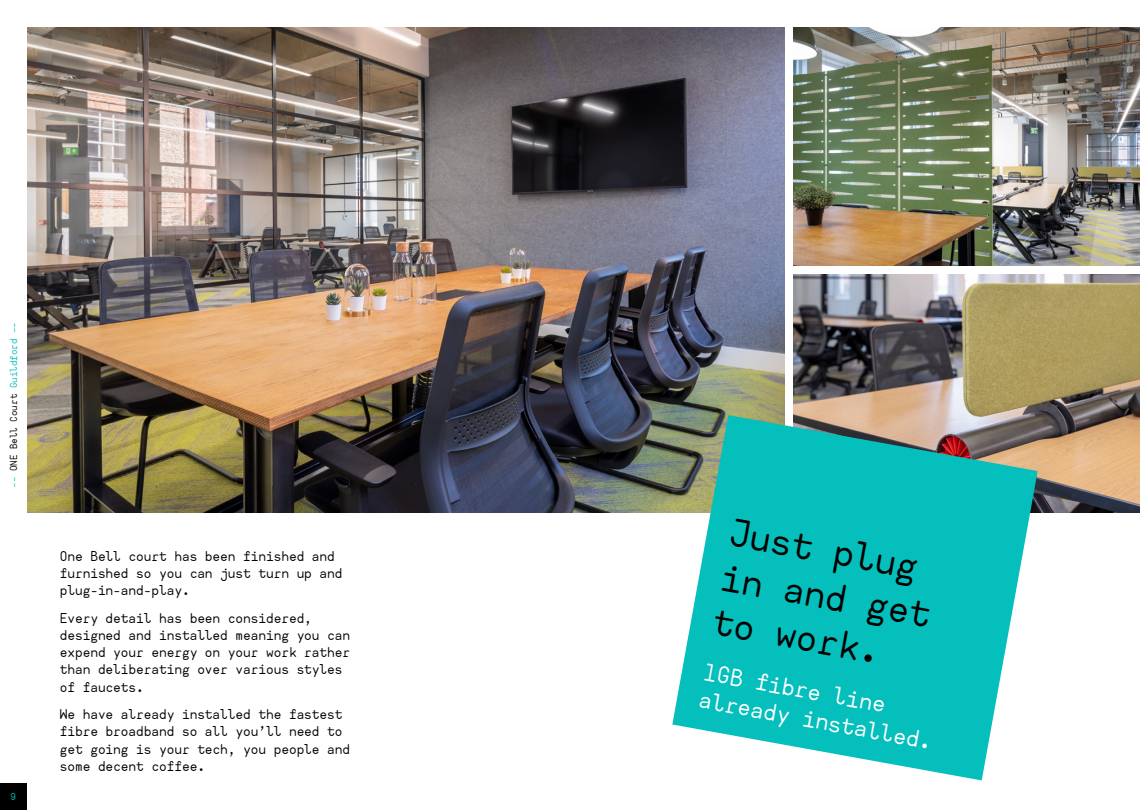
<style>
.page{position:relative;width:1140px;height:810px;background:#fff}
.page>*{position:absolute;margin:0;border:0;box-sizing:border-box;transform-origin:0 0}
.t1{font:37.5px/45px "AHAMONO";color:#000}
.t2{font:23.25px/28px "AHAMONO";color:#fff}
.t3{font:13.5px/17.2px "AHAMONO";color:#000}
.t4{font:9.75px "AHAMONO";color:#05bfbd}
.s1{color:#000}
</style>
<div class="page">
<div style="left:0;top:783px;width:27px;height:27px;background:#000"></div>
<img style="left:794px;top:27px;width:346px;height:239px">
<img style="left:794px;top:274px;width:346px;height:239px">
<img style="left:27px;top:27px;width:758px;height:486px">
<svg style="left:672px;top:415px;width:366px;height:365px;fill:#05bfbd"></svg>
<p class="t4" style="left:5px;top:488px;width:167px;rotate:-90deg">–– <span class="s1">ONE Bell Court</span> Guildford ––</p>
<p class="t4" style="left:10px;top:788px;width:7px">9</p>
<p class="t3" style="left:60px;top:547px;width:284px">One Bell court has been finished and furnished so you can just turn up and plug-in-and-play.</p>
<p class="t3" style="left:60px;top:608px;width:292px">Every detail has been considered, designed and installed meaning you can expend your energy on your work rather than deliberating over various styles of faucets.</p>
<p class="t3" style="left:60px;top:705px;width:292px">We have already installed the fastest fibre broadband so all you’ll need to get going is your tech, you people and some decent coffee.</p>
<h1 class="t1" style="left:733px;top:508px;width:214px;rotate:10deg">Just plug in and get to work.</h1>
<h2 class="t2" style="left:707px;top:657px;width:238px;rotate:10deg">1GB fibre line already installed.</h2>
</div>
